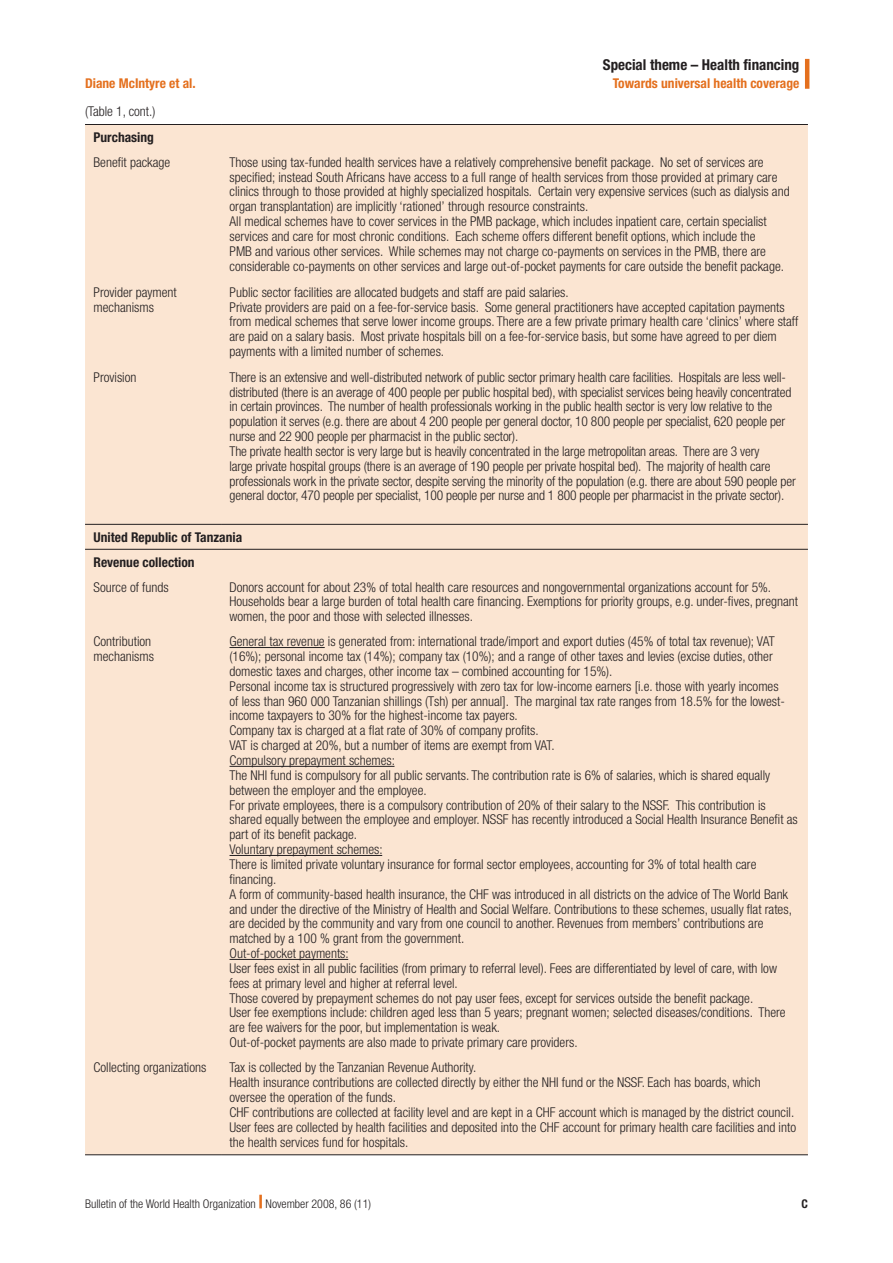
<style>
.page{position:relative;width:893px;height:1263px;background:#fff}
.page>*{position:absolute;margin:0;border:0;box-sizing:border-box;transform-origin:0 0}
.t1{font:700 condensed 15px "Helvetica Neue LT Std";color:#231f20}
.Table_text{font:300 condensed 13.5px/14.9px "Helvetica Neue LT Std";color:#231f20}
.t2{font:700 condensed 13.5px "Helvetica Neue LT Std";color:#e4701e}
.Table_text-2{font:700 condensed 13.5px "Helvetica Neue LT Std";color:#231f20}
.Table_column_head{font:700 condensed 13.5px "Helvetica Neue LT Std";color:#231f20}
.t3{font:300 condensed 12px "Helvetica Neue LT Std";color:#231f20}
.t4{font:700 condensed 12px "Helvetica Neue LT Std";color:#231f20}
.s1{font-weight:800;font-stretch:expanded;font-size:18px;color:#e4701e}
</style>
<div class="page">
<hr style="left:805px;top:59px;width:4px;height:30px;background:#e4701e">
<div style="left:85px;top:125px;width:723px;height:1029px;background:#fbe5d2"></div>
<hr style="left:85px;top:124px;width:136px;height:1px;background:#231f20">
<hr style="left:221px;top:124px;width:587px;height:1px;background:#231f20">
<hr style="left:85px;top:524px;width:136px;height:1px;background:#231f20">
<hr style="left:221px;top:524px;width:587px;height:1px;background:#231f20">
<hr style="left:85px;top:549px;width:136px;height:1px;background:#231f20">
<hr style="left:221px;top:549px;width:587px;height:1px;background:#231f20">
<hr style="left:85px;top:1154px;width:136px;height:1px;background:#231f20">
<hr style="left:221px;top:1154px;width:587px;height:1px;background:#231f20">
<hr style="left:230px;top:647px;width:95px;height:1px;background:#231f20">
<hr style="left:230px;top:766px;width:164px;height:1px;background:#231f20">
<hr style="left:230px;top:855px;width:152px;height:1px;background:#231f20">
<hr style="left:230px;top:959px;width:118px;height:1px;background:#231f20">
<p class="t2" style="left:85px;top:75px;width:112px">Diane McIntyre et al.</p>
<p class="t1" style="left:603px;top:55px;width:198px">Special theme – Health financing</p>
<p class="t2" style="left:613px;top:75px;width:188px">Towards universal health coverage</p>
<p class="Table_text" style="left:85px;top:104px;width:72px">(Table 1, cont.)</p>
<p class="Table_text-2" style="left:94px;top:129px;width:62px">Purchasing</p>
<p class="Table_text" style="left:94px;top:154px;width:78px">Benefit package</p>
<p class="Table_text" style="left:230px;top:154px;width:562px">Those using tax-funded health services have a relatively comprehensive benefit package. No set of services are specified; instead South Africans have access to a full range of health services from those provided at primary care clinics through to those provided at highly specialized hospitals. Certain very expensive services (such as dialysis and organ transplantation) are implicitly ‘rationed’ through resource constraints.</p>
<p class="Table_text" style="left:230px;top:214px;width:556px">All medical schemes have to cover services in the PMB package, which includes inpatient care, certain specialist services and care for most chronic conditions. Each scheme offers different benefit options, which include the<br>PMB and various other services. While schemes may not charge co-payments on services in the PMB, there are considerable co-payments on other services and large out-of-pocket payments for care outside the benefit package.</p>
<p class="Table_text" style="left:94px;top:284px;width:85px">Provider payment mechanisms</p>
<p class="Table_text" style="left:230px;top:284px;width:341px">Public sector facilities are allocated budgets and staff are paid salaries.</p>
<p class="Table_text" style="left:230px;top:299px;width:570px">Private providers are paid on a fee-for-service basis. Some general practitioners have accepted capitation payments from medical schemes that serve lower income groups. There are a few private primary health care ‘clinics’ where staff are paid on a salary basis. Most private hospitals bill on a fee-for-service basis, but some have agreed to per diem payments with a limited number of schemes.</p>
<p class="Table_text" style="left:94px;top:369px;width:44px">Provision</p>
<p class="Table_text" style="left:230px;top:369px;width:563px">There is an extensive and well-distributed network of public sector primary health care facilities. Hospitals are less well&shy;distributed (there is an average of 400 people per public hospital bed), with specialist services being heavily concentrated in certain provinces. The number of health professionals working in the public health sector is very low relative to the population it serves (e.g. there are about 4 200 people per general doctor, 10 800 people per specialist, 620 people per nurse and 22 900 people per pharmacist in the public sector).</p>
<p class="Table_text" style="left:230px;top:444px;width:568px">The private health sector is very large but is heavily concentrated in the large metropolitan areas. There are 3 very<br>large private hospital groups (there is an average of 190 people per private hospital bed). The majority of health care professionals work in the private sector, despite serving the minority of the population (e.g. there are about 590 people per general doctor, 470 people per specialist, 100 people per nurse and 1 800 people per pharmacist in the private sector).</p>
<p class="Table_column_head" style="left:94px;top:529px;width:150px">United Republic of Tanzania</p>
<p class="Table_text-2" style="left:94px;top:554px;width:103px">Revenue collection</p>
<p class="Table_text" style="left:94px;top:579px;width:77px">Source of funds</p>
<p class="Table_text" style="left:230px;top:579px;width:543px">Donors account for about 23% of total health care resources and nongovernmental organizations account for 5%.</p>
<p class="Table_text" style="left:230px;top:594px;width:570px">Households bear a large burden of total health care financing. Exemptions for priority groups, e.g. under-fives, pregnant women, the poor and those with selected illnesses.</p>
<p class="Table_text" style="left:94px;top:634px;width:62px">Contribution mechanisms</p>
<p class="Table_text" style="left:230px;top:634px;width:547px">General tax revenue is generated from: international trade/import and export duties (45% of total tax revenue); VAT (16%); personal income tax (14%); company tax (10%); and a range of other taxes and levies (excise duties, other domestic taxes and charges, other income tax – combined accounting for 15%).</p>
<p class="Table_text" style="left:230px;top:678px;width:557px">Personal income tax is structured progressively with zero tax for low-income earners [i.e. those with yearly incomes of less than 960 000 Tanzanian shillings (Tsh) per annual]. The marginal tax rate ranges from 18.5% for the lowest&shy;income taxpayers to 30% for the highest-income tax payers.</p>
<p class="Table_text" style="left:230px;top:723px;width:311px">Company tax is charged at a flat rate of 30% of company profits.</p>
<p class="Table_text" style="left:230px;top:738px;width:327px">VAT is charged at 20%, but a number of items are exempt from VAT.</p>
<p class="Table_text" style="left:230px;top:753px;width:167px">Compulsory prepayment schemes:</p>
<p class="Table_text" style="left:230px;top:767px;width:542px">The NHI fund is compulsory for all public servants. The contribution rate is 6% of salaries, which is shared equally between the employer and the employee.</p>
<p class="Table_text" style="left:230px;top:797px;width:570px">For private employees, there is a compulsory contribution of 20% of their salary to the NSSF. This contribution is shared equally between the employee and employer. NSSF has recently introduced a Social Health Insurance Benefit as part of its benefit package.</p>
<p class="Table_text" style="left:230px;top:842px;width:155px">Voluntary prepayment schemes:</p>
<p class="Table_text" style="left:230px;top:857px;width:528px">There is limited private voluntary insurance for formal sector employees, accounting for 3% of total health care financing.</p>
<p class="Table_text" style="left:230px;top:886px;width:564px">A form of community-based health insurance, the CHF was introduced in all districts on the advice of The World Bank and under the directive of the Ministry of Health and Social Welfare. Contributions to these schemes, usually flat rates, are decided by the community and vary from one council to another. Revenues from members’ contributions are matched by a 100 % grant from the government.</p>
<p class="Table_text" style="left:230px;top:946px;width:121px">Out-of-pocket payments:</p>
<p class="Table_text" style="left:230px;top:960px;width:549px">User fees exist in all public facilities (from primary to referral level). Fees are differentiated by level of care, with low fees at primary level and higher at referral level.</p>
<p class="Table_text" style="left:230px;top:990px;width:525px">Those covered by prepayment schemes do not pay user fees, except for services outside the benefit package.</p>
<p class="Table_text" style="left:230px;top:1005px;width:558px">User fee exemptions include: children aged less than 5 years; pregnant women; selected diseases/conditions. There are fee waivers for the poor, but implementation is weak.</p>
<p class="Table_text" style="left:230px;top:1035px;width:350px">Out-of-pocket payments are also made to private primary care providers.</p>
<p class="Table_text" style="left:94px;top:1060px;width:114px">Collecting organizations</p>
<p class="Table_text" style="left:230px;top:1060px;width:248px">Tax is collected by the Tanzanian Revenue Authority.</p>
<p class="Table_text" style="left:230px;top:1075px;width:533px">Health insurance contributions are collected directly by either the NHI fund or the NSSF. Each has boards, which oversee the operation of the funds.</p>
<p class="Table_text" style="left:230px;top:1105px;width:566px">CHF contributions are collected at facility level and are kept in a CHF account which is managed by the district council.</p>
<p class="Table_text" style="left:230px;top:1120px;width:568px">User fees are collected by health facilities and deposited into the CHF account for primary health care facilities and into the health services fund for hospitals.</p>
<p class="t3" style="left:85px;top:1197px;width:288px">Bulletin of the World Health Organization <span class="s1">|</span> November 2008, 86 (11)</p>
<p class="t4" style="left:801px;top:1196px;width:8px">C</p>
</div>
